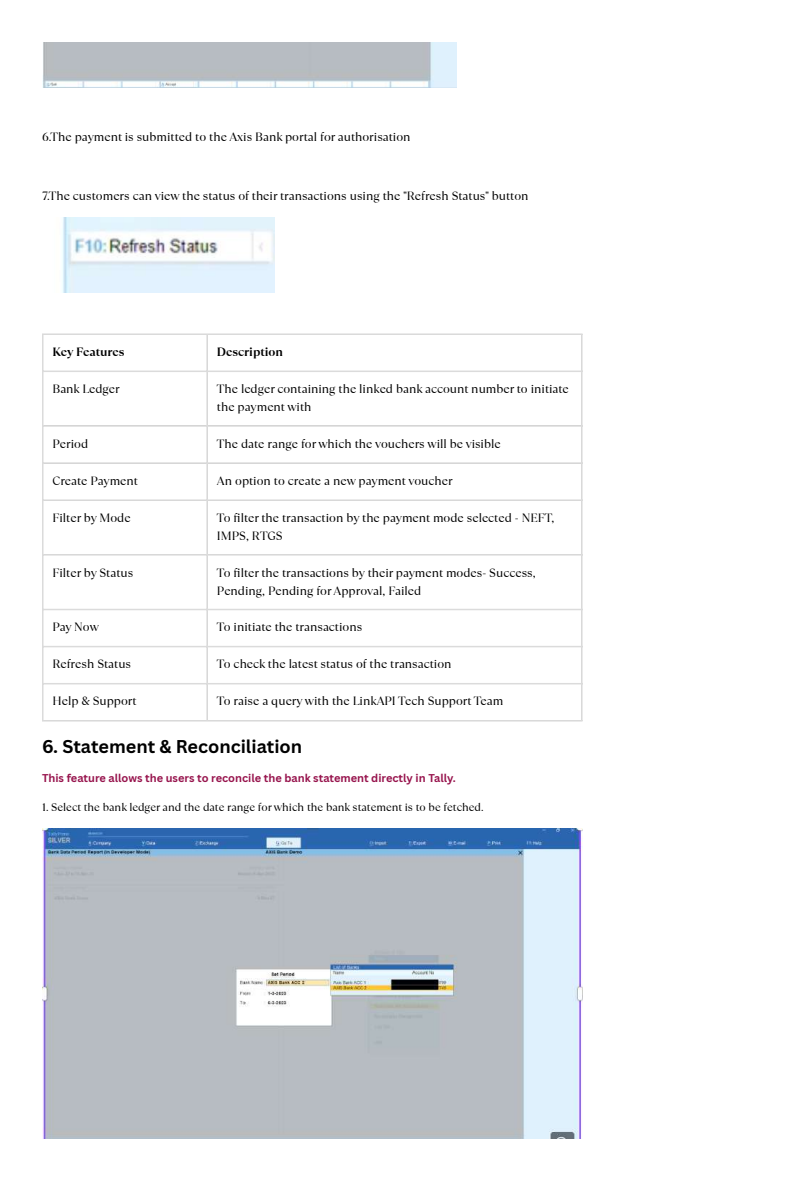
<style>
.page{position:relative;width:810px;height:1181px;background:#fff}
.page>*{position:absolute;margin:0;border:0;box-sizing:border-box;transform-origin:0 0}
.t1{font:700 18px "Canva Sans";color:#000}
.t2{font:12px/18px "TT Ramillas";color:#000}
.t3{font:700 12px "TT Ramillas";color:#000}
.t4{font:10.95px "TT Ramillas";color:#000}
.t5{font:700 10.95px "Canva Sans";color:#97144d}
</style>
<div class="page">
<img style="left:42px;top:42px;width:414px;height:46px">
<img style="left:62px;top:218px;width:213px;height:74px">
<hr style="left:42px;top:335px;width:2px;height:385px;background:#dbdbdb">
<hr style="left:206px;top:335px;width:2px;height:385px;background:#dbdbdb">
<hr style="left:581px;top:335px;width:2px;height:385px;background:#dbdbdb">
<hr style="left:42px;top:333px;width:541px;height:2px;background:#dbdbdb">
<hr style="left:42px;top:370px;width:541px;height:2px;background:#dbdbdb">
<hr style="left:42px;top:425px;width:541px;height:2px;background:#dbdbdb">
<hr style="left:42px;top:462px;width:541px;height:2px;background:#dbdbdb">
<hr style="left:42px;top:499px;width:541px;height:2px;background:#dbdbdb">
<hr style="left:42px;top:554px;width:541px;height:1px;background:#dbdbdb">
<hr style="left:42px;top:608px;width:541px;height:2px;background:#dbdbdb">
<hr style="left:42px;top:646px;width:541px;height:1px;background:#dbdbdb">
<hr style="left:42px;top:683px;width:541px;height:1px;background:#dbdbdb">
<hr style="left:42px;top:720px;width:541px;height:1px;background:#dbdbdb">
<img style="left:42px;top:828px;width:541px;height:310px">
<p class="t2" style="left:42px;top:128px;width:370px">6.The payment is submitted to the Axis Bank portal for authorisation</p>
<p class="t2" style="left:42px;top:187px;width:488px">7.The customers can view the status of their transactions using the "Refresh Status" button</p>
<p class="t3" style="left:53px;top:343px;width:74px">Key Features</p>
<p class="t3" style="left:217px;top:343px;width:68px">Description</p>
<p class="t2" style="left:53px;top:380px;width:69px">Bank Ledger</p>
<p class="t2" style="left:217px;top:380px;width:353px">The ledger containing the linked bank account number to initiate the payment with</p>
<p class="t2" style="left:53px;top:434px;width:37px">Period</p>
<p class="t2" style="left:217px;top:434px;width:285px">The date range for which the vouchers will be visible</p>
<p class="t2" style="left:53px;top:471px;width:87px">Create Payment</p>
<p class="t2" style="left:217px;top:471px;width:237px">An option to create a new payment voucher</p>
<p class="t2" style="left:53px;top:509px;width:80px">Filter by Mode</p>
<p class="t2" style="left:217px;top:509px;width:339px">To fi lter the transaction by the payment mode selected - NEFT,<br>IMPS, RTGS</p>
<p class="t2" style="left:53px;top:563px;width:82px">Filter by Status</p>
<p class="t2" style="left:217px;top:563px;width:320px">To filter the transactions by their payment modes- Success,<br>Pending, Pending forApproval, Failed</p>
<p class="t2" style="left:53px;top:618px;width:48px">Pay Now</p>
<p class="t2" style="left:217px;top:618px;width:147px">To initiate the transactions</p>
<p class="t2" style="left:53px;top:655px;width:80px">Refresh Status</p>
<p class="t2" style="left:217px;top:655px;width:236px">To check the latest status of the transaction</p>
<p class="t2" style="left:53px;top:692px;width:86px">Help &amp; Support</p>
<p class="t2" style="left:217px;top:692px;width:288px">To raise a query with the LinkAPI Tech Support Team</p>
<h1 class="t1" style="left:42px;top:733px;width:262px">6. Statement &amp; Reconciliation</h1>
<p class="t5" style="left:42px;top:770px;width:415px">This feature allows the users to reconcile the bank statement directly in Tally.</p>
<p class="t4" style="left:42px;top:799px;width:443px">1. Select the bank ledger and the date range for which the bank statement is to be fetched.</p>
</div>
